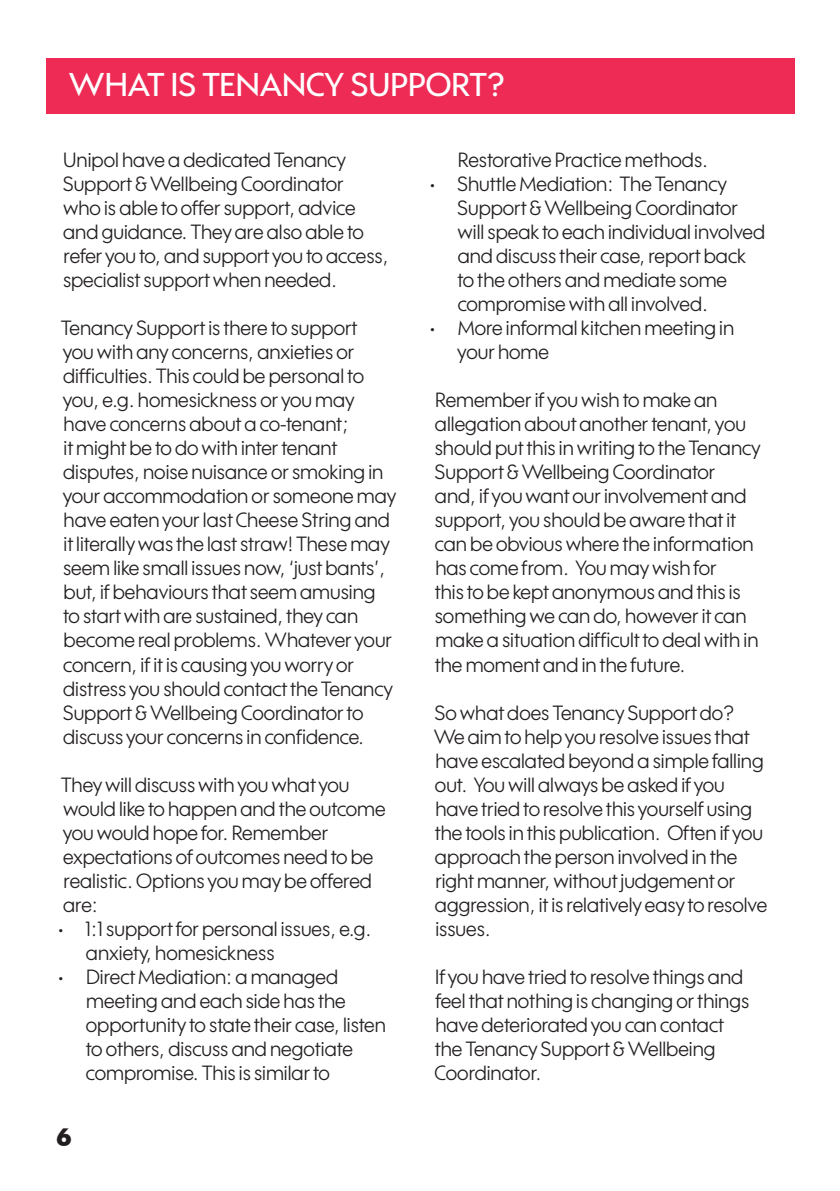
<style>
.page{position:relative;width:840px;height:1191px;background:#fff}
.page>*{position:absolute;margin:0;border:0;box-sizing:border-box;transform-origin:0 0}
.t1{font:500 32px "Wes FY";color:#fff}
.t2{font:900 24px "Wes FY";color:#231f20}
.Paragraph_Style_1{font:20px/24px "Wes FY";color:#231f20}
</style>
<div class="page">
<div style="left:46px;top:58px;width:748px;height:56px;background:#ee2b54"></div>
<p class="t1" style="left:69px;top:64px;width:437px">WHAT IS TENANCY SUPPORT?</p>
<p class="Paragraph_Style_1" style="left:63px;top:148px;width:327px">Unipol have a dedicated Tenancy Support &amp; Wellbeing Coordinator<br>who is able to offer support, advice and guidance. They are also able to refer you to, and support you to access, specialist support when needed.</p>
<p class="Paragraph_Style_1" style="left:61px;top:316px;width:336px">Tenancy Support is there to support<br>you with any concerns, anxieties or difficulties. This could be personal to you, e.g. homesickness or you may have concerns about a co-tenant;<br>it might be to do with inter tenant disputes, noise nuisance or smoking in your accommodation or someone may have eaten your last Cheese String and it literally was the last straw! These may seem like small issues now, ‘just bants’, but, if behaviours that seem amusing<br>to start with are sustained, they can become real problems. Whatever your concern, if it is causing you worry or distress you should contact the Tenancy Support &amp; Wellbeing Coordinator to discuss your concerns in confidence.</p>
<p class="Paragraph_Style_1" style="left:61px;top:772px;width:326px">They will discuss with you what you would like to happen and the outcome you would hope for. Remember expectations of outcomes need to be realistic. Options you may be offered are:</p>
<p class="Paragraph_Style_1" style="left:86px;top:916px;width:287px;text-indent:-29px">• 1:1 support for personal issues, e.g. anxiety, homesickness</p>
<p class="Paragraph_Style_1" style="left:86px;top:964px;width:301px;text-indent:-28px">• Direct Mediation: a managed meeting and each side has the opportunity to state their case, listen to others, discuss and negotiate compromise. This is similar to</p>
<p class="t2" style="left:56px;top:1122px;width:17px">6</p>
<p class="Paragraph_Style_1" style="left:457px;top:148px;width:251px">Restorative Practice methods.</p>
<p class="Paragraph_Style_1" style="left:457px;top:172px;width:309px;text-indent:-28px">• Shuttle Mediation: The Tenancy Support &amp; Wellbeing Coordinator will speak to each individual involved and discuss their case, report back to the others and mediate some compromise with all involved.</p>
<p class="Paragraph_Style_1" style="left:457px;top:316px;width:278px;text-indent:-28px">• More informal kitchen meeting in your home</p>
<p class="Paragraph_Style_1" style="left:434px;top:388px;width:327px">Remember if you wish to make an allegation about another tenant, you should put this in writing to the Tenancy Support &amp; Wellbeing Coordinator and, if you want our involvement and support, you should be aware that it can be obvious where the information has come from. You may wish for<br>this to be kept anonymous and this is something we can do, however it can make a situation difficult to deal with in the moment and in the future.</p>
<p class="Paragraph_Style_1" style="left:434px;top:700px;width:301px">So what does Tenancy Support do?</p>
<p class="Paragraph_Style_1" style="left:433px;top:724px;width:335px">We aim to help you resolve issues that have escalated beyond a simple falling out. You will always be asked if you have tried to resolve this yourself using the tools in this publication. Often if you approach the person involved in the right manner, without judgement or aggression, it is relatively easy to resolve issues.</p>
<p class="Paragraph_Style_1" style="left:434px;top:964px;width:316px">If you have tried to resolve things and feel that nothing is changing or things have deteriorated you can contact the Tenancy Support &amp; Wellbeing<br>Coordinator.</p>
</div>
